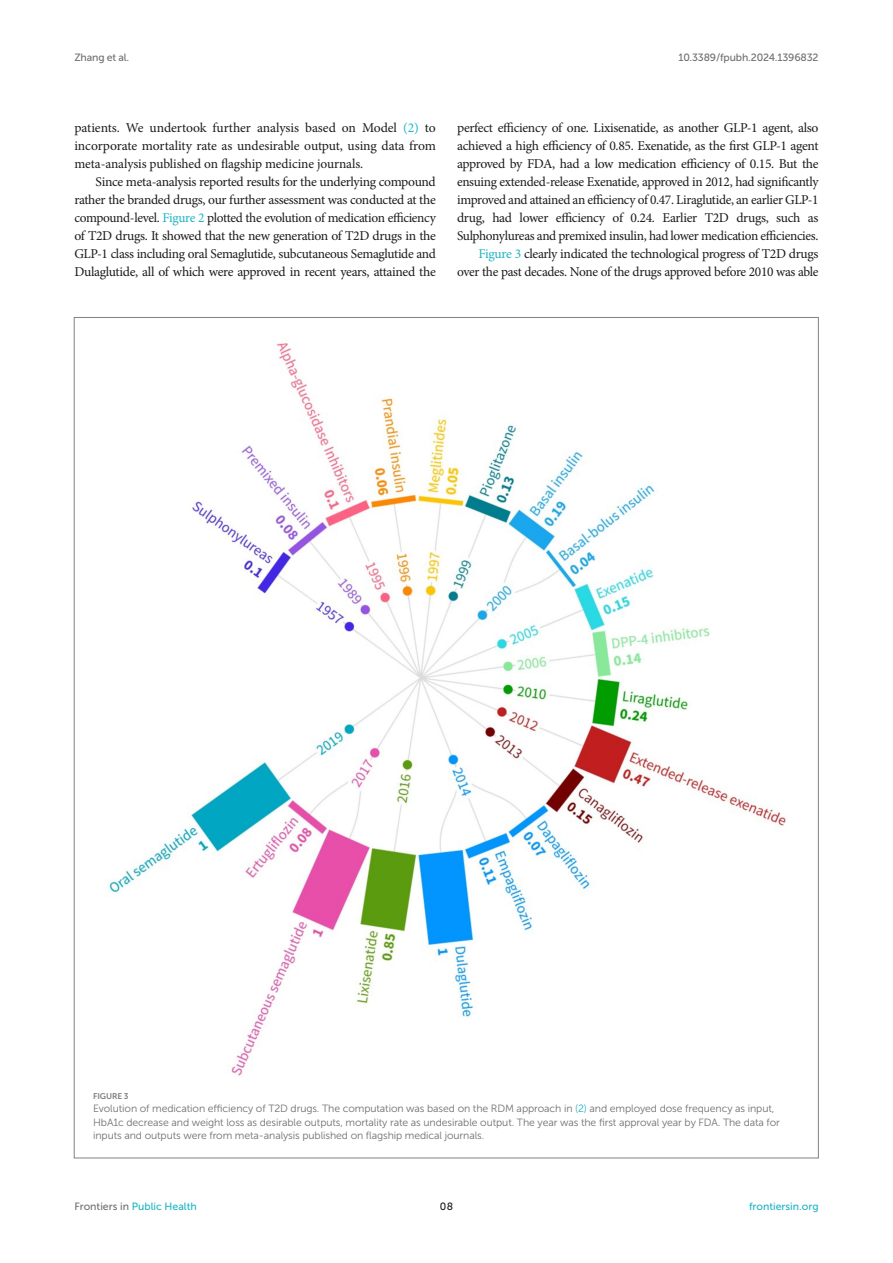
<style>
.page{position:relative;width:893px;height:1263px;background:#fff}
.page>*{position:absolute;margin:0;border:0;box-sizing:border-box;transform-origin:0 0}
.TEXT{font:13.5px/18px "Minion Pro";letter-spacing:-.025em;color:#1b1c1b;text-align:justify}
.TEXT_FLUSH{font:13.5px/18px "Minion Pro";letter-spacing:-.01em;color:#1b1c1b;text-align:justify}
.FIG_LEG{font:10.5px/13.5px "Museo Sans 300";letter-spacing:-.01em;color:#706f70}
.t1{font:10.5px "Museo Sans 500";color:#1db5c3}
.t2{font:10.5px "Museo Sans 500";letter-spacing:-.015em;color:#706f70}
.t3{font:10.5px "Museo Sans 500";color:#1b1c1b}
.FIG_HD{font:8.25px "Museo Sans 700";letter-spacing:-.01em;color:#7e7f7f}
.s1{color:#1db5c3}
.s2{color:#706f70}
</style>
<div class="page">
<img style="left:109px;top:343px;width:677px;height:733px">
<p class="t2" style="left:74px;top:51px;width:56px">Zhang et al.</p>
<p class="t2" style="left:678px;top:51px;width:142px">10.3389/fpubh.2024.1396832</p>
<p class="TEXT_FLUSH" style="left:74px;top:119px;width:363px">patients. We undertook further analysis based on Model <span class="s1">(2)</span> to incorporate mortality rate as undesirable output, using data from meta-analysis published on flagship medicine journals.</p>
<p class="TEXT" style="left:74px;top:173px;width:363px;text-indent:21px">Since meta-analysis reported results for the underlying compound rather the branded drugs, our further assessment was conducted at the compound-level. <span class="s1">Figure 2</span> plotted the evolution of medication efficiency of T2D drugs. It showed that the new generation of T2D drugs in the GLP-1 class including oral Semaglutide, subcutaneous Semaglutide and Dulaglutide, all of which were approved in recent years, attained the</p>
<p class="TEXT" style="left:457px;top:119px;width:363px">perfect efficiency of one. Lixisenatide, as another GLP-1 agent, also achieved a high efficiency of 0.85. Exenatide, as the first GLP-1 agent approved by FDA, had a low medication efficiency of 0.15. But the ensuing extended-release Exenatide, approved in 2012, had significantly improved and attained an efficiency of 0.47. Liraglutide, an earlier GLP-1 drug, had lower efficiency of 0.24. Earlier T2D drugs, such as Sulphonylureas and premixed insulin, had lower medication efficiencies.</p>
<p class="TEXT" style="left:457px;top:245px;width:363px;text-align:right"><span class="s1">Figure 3</span> clearly indicated the technological progress of T2D drugs over the past decades. None of the drugs approved before 2010 was able</p>
<p class="FIG_HD" style="left:93px;top:1091px;width:37px">FIGURE 3</p>
<p class="FIG_LEG" style="left:93px;top:1102px;width:688px">Evolution of medication efficiency of T2D drugs. The computation was based on the RDM approach in <span class="s1">(2)</span> and employed dose frequency as input,<br>HbA1c decrease and weight loss as desirable outputs, mortality rate as undesirable output. The year was the first approval year by FDA. The data for inputs and outputs were from meta-analysis published on flagship medical journals.</p>
<p class="t1" style="left:74px;top:1200px;width:124px"><span class="s2">Frontiers in</span> Public Health</p>
<p class="t3" style="left:440px;top:1200px;width:15px">08</p>
<p class="t1" style="left:749px;top:1200px;width:71px">frontiersin.org</p>
</div>
